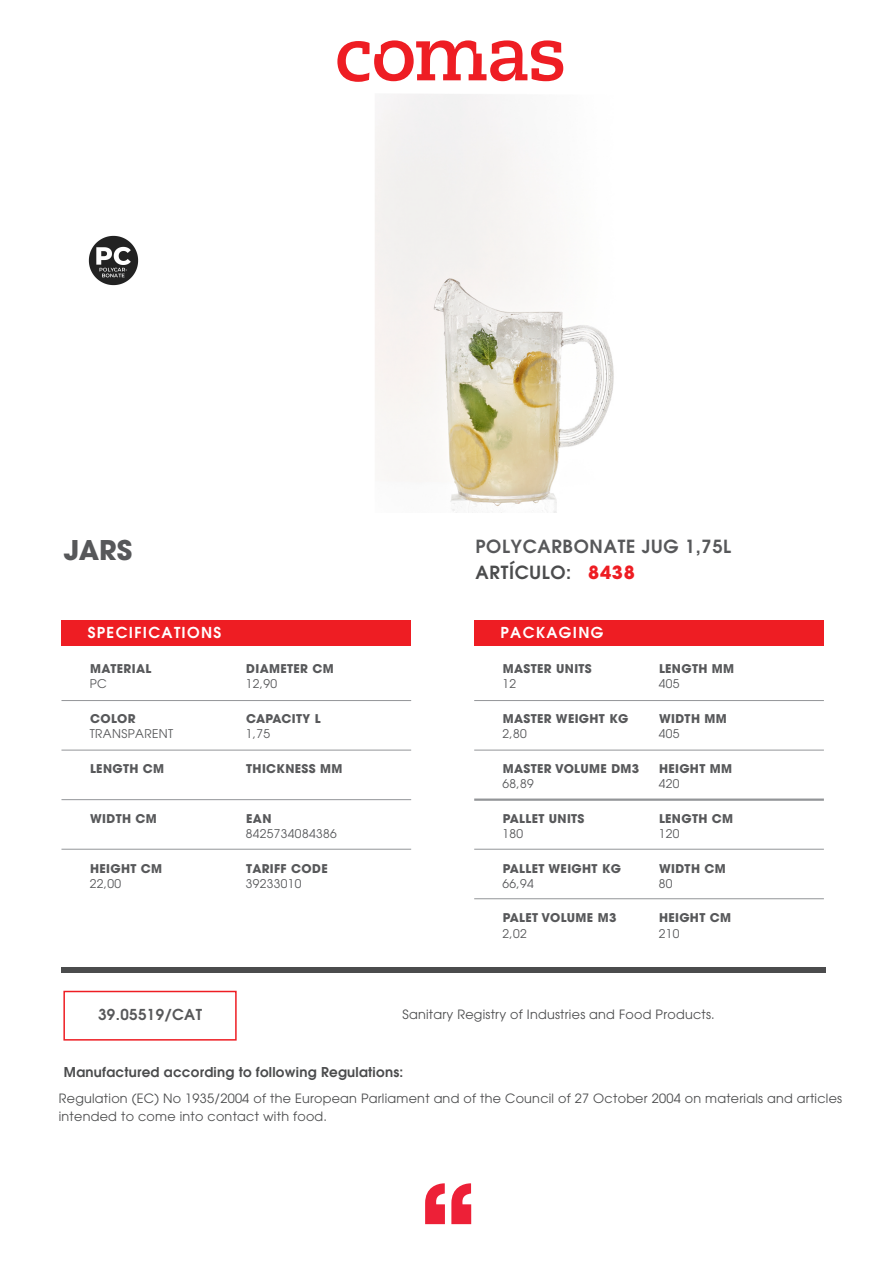
<style>
.page{position:relative;width:893px;height:1263px;background:#fff}
.page>*{position:absolute;margin:0;border:0;box-sizing:border-box;transform-origin:0 0}
.t1{font:700 27px "Avant Garde";color:#57585a}
.t2{font:600 18px/25.7px "Avant Garde";letter-spacing:.04em;color:#57585a}
.t3{font:600 15px "Avant Garde";letter-spacing:.09em;color:#fff}
.t4{font:600 15px "Avant Garde";letter-spacing:.03em;color:#57585a}
.t5{font:600 13.5px "Avant Garde";letter-spacing:.02em;color:#4b4c4d}
.t6{font:12.75px/18px "Avant Garde";letter-spacing:.02em;color:#4b4c4d}
.t7{font:700 12px "Avant Garde";letter-spacing:.03em;color:#57585a}
.t8{font:12px "Avant Garde";letter-spacing:.03em;color:#57585a}
.s1{color:#4b4c4d}
.s2{font-weight:700;color:#ee1d23}
</style>
<div class="page">
<svg style="left:425px;top:1183px;width:20px;height:41px"></svg>
<svg style="left:451px;top:1183px;width:20px;height:41px"></svg>
<svg style="left:337px;top:40px;width:226px;height:42px"></svg>
<div style="left:61px;top:620px;width:350px;height:25px;background:#ee1d23"></div>
<div style="left:61px;top:967px;width:765px;height:6px;background:#4b4c4d"></div>
<hr style="left:61px;top:700px;width:350px;height:1px;background:#939598">
<hr style="left:61px;top:750px;width:350px;height:1px;background:#939598">
<hr style="left:61px;top:799px;width:350px;height:1px;background:#939598">
<hr style="left:61px;top:849px;width:350px;height:1px;background:#939598">
<div style="left:474px;top:620px;width:350px;height:25px;background:#ee1d23"></div>
<hr style="left:474px;top:700px;width:350px;height:1px;background:#939598">
<hr style="left:474px;top:750px;width:350px;height:1px;background:#939598">
<hr style="left:474px;top:798px;width:350px;height:3px;background:#939598">
<hr style="left:474px;top:849px;width:350px;height:1px;background:#939598">
<hr style="left:474px;top:898px;width:350px;height:1px;background:#939598">
<div style="left:63px;top:991px;width:174px;height:49px;border:2px solid #ee1d23"></div>
<img style="left:88px;top:235px;width:51px;height:51px">
<img style="left:375px;top:94px;width:239px;height:418px">
<h1 class="t1" style="left:64px;top:532px;width:70px">JARS</h1>
<h2 class="t2" style="left:475px;top:533px;width:257px">POLYCARBONATE JUG 1,75L<br><span class="s1">ARTÍCULO:</span> <span class="s2">8438</span></h2>
<p class="t3" style="left:88px;top:623px;width:135px">SPECIFICATIONS</p>
<p class="t7" style="left:90px;top:661px;width:63px">MATERIAL</p>
<p class="t7" style="left:246px;top:661px;width:89px">DIAMETER CM</p>
<p class="t3" style="left:500px;top:623px;width:104px">PACKAGING</p>
<p class="t7" style="left:503px;top:661px;width:91px">MASTER UNITS</p>
<p class="t7" style="left:659px;top:661px;width:77px">LENGTH MM</p>
<p class="t8" style="left:90px;top:677px;width:19px">PC</p>
<p class="t8" style="left:246px;top:677px;width:33px">12,90</p>
<p class="t8" style="left:502px;top:677px;width:15px">12</p>
<p class="t8" style="left:659px;top:677px;width:22px">405</p>
<p class="t7" style="left:90px;top:711px;width:47px">COLOR</p>
<p class="t7" style="left:246px;top:711px;width:76px">CAPACITY L</p>
<p class="t7" style="left:503px;top:711px;width:127px">MASTER WEIGHT KG</p>
<p class="t7" style="left:659px;top:711px;width:69px">WIDTH MM</p>
<p class="t8" style="left:90px;top:727px;width:85px">TRANSPARENT</p>
<p class="t8" style="left:246px;top:727px;width:26px">1,75</p>
<p class="t8" style="left:502px;top:727px;width:26px">2,80</p>
<p class="t8" style="left:659px;top:727px;width:22px">405</p>
<p class="t7" style="left:90px;top:761px;width:76px">LENGTH CM</p>
<p class="t7" style="left:246px;top:761px;width:98px">THICKNESS MM</p>
<p class="t7" style="left:503px;top:761px;width:138px">MASTER VOLUME DM3</p>
<p class="t7" style="left:659px;top:761px;width:75px">HEIGHT MM</p>
<p class="t7" style="left:90px;top:810px;width:68px">WIDTH CM</p>
<p class="t7" style="left:246px;top:810px;width:27px">EAN</p>
<p class="t8" style="left:246px;top:826px;width:92px">8425734084386</p>
<p class="t8" style="left:502px;top:777px;width:33px">68,89</p>
<p class="t8" style="left:502px;top:826px;width:22px">180</p>
<p class="t7" style="left:503px;top:810px;width:83px">PALLET UNITS</p>
<p class="t8" style="left:659px;top:777px;width:22px">420</p>
<p class="t7" style="left:659px;top:810px;width:76px">LENGTH CM</p>
<p class="t8" style="left:659px;top:826px;width:22px">120</p>
<p class="t7" style="left:90px;top:860px;width:74px">HEIGHT CM</p>
<p class="t7" style="left:246px;top:860px;width:83px">TARIFF CODE</p>
<p class="t7" style="left:503px;top:860px;width:120px">PALLET WEIGHT KG</p>
<p class="t7" style="left:659px;top:860px;width:68px">WIDTH CM</p>
<p class="t8" style="left:90px;top:876px;width:33px">22,00</p>
<p class="t8" style="left:246px;top:876px;width:57px">39233010</p>
<p class="t8" style="left:502px;top:876px;width:33px">66,94</p>
<p class="t8" style="left:502px;top:926px;width:26px">2,02</p>
<p class="t7" style="left:503px;top:910px;width:115px">PALET VOLUME M3</p>
<p class="t8" style="left:659px;top:876px;width:15px">80</p>
<p class="t7" style="left:659px;top:910px;width:74px">HEIGHT CM</p>
<p class="t8" style="left:659px;top:926px;width:22px">210</p>
<p class="t4" style="left:98px;top:1005px;width:105px">39.05519/CAT</p>
<p class="t6" style="left:402px;top:1006px;width:314px">Sanitary Registry of Industries and Food Products.</p>
<p class="t5" style="left:64px;top:1063px;width:341px">Manufactured according to following Regulations:</p>
<p class="t6" style="left:59px;top:1090px;width:785px">Regulation (EC) No 1935/2004 of the European Parliament and of the Council of 27 October 2004 on materials and articles intended to come into contact with food.</p>
</div>
